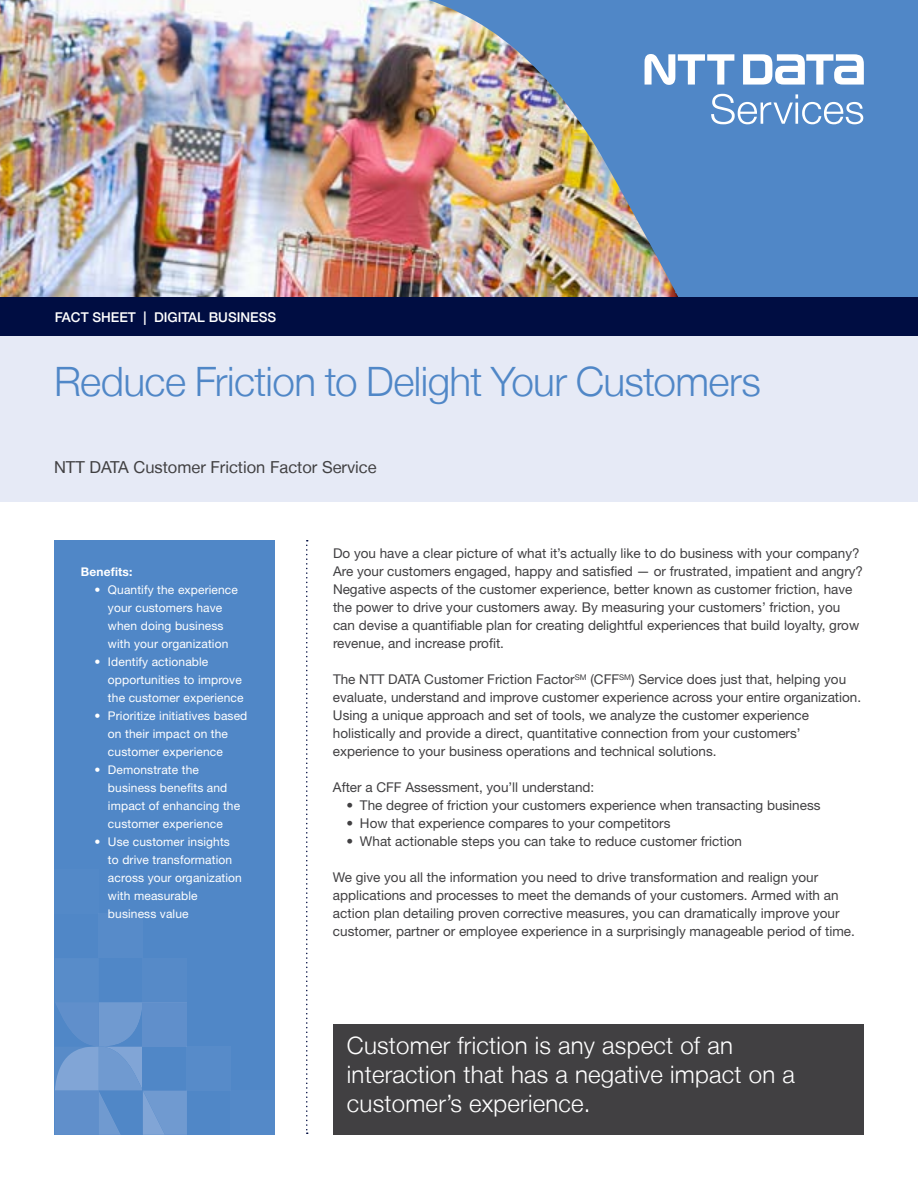
<style>
.page{position:relative;width:918px;height:1188px;background:#fff}
.page>*{position:absolute;margin:0;border:0;box-sizing:border-box;transform-origin:0 0}
.t1{font:300 40.5px "Helvetica Neue LT";letter-spacing:-.015em;color:#5087c7}
.t2{font:300 24px/28.8px "Helvetica Neue LT";letter-spacing:.01em;color:#fff}
.t3{font:16.5px "Helvetica Neue LT";color:#414042}
.t4{font:13.5px/18px "Helvetica Neue LT Std";color:#414042}
.t5{font:500 13.5px "Helvetica Neue LT";color:#fff}
.t6{font:12px/18px "Helvetica Neue LT Std";letter-spacing:.01em;color:#fff}
.t7{font:700 12px "Helvetica Neue LT Std";letter-spacing:.01em;color:#fff}
</style>
<div class="page">
<img style="left:0;top:0;width:369px;height:297px">
<div style="left:55px;top:540px;width:220px;height:595px;background:#5087c7"></div>
<div style="left:333px;top:1024px;width:531px;height:111px;background:#414042"></div>
<img style="left:369px;top:0;width:549px;height:297px">
<svg style="left:306px;top:540px;width:2px;height:594px"></svg>
<div style="left:0;top:321px;width:918px;height:181px;background:#e6eaf6"></div>
<div style="left:0;top:297px;width:918px;height:39px;background:#000d42"></div>
<div style="left:231px;top:1091px;width:44px;height:44px;background:#5489c8"></div>
<div style="left:187px;top:1046px;width:44px;height:45px;background:#578bc9"></div>
<svg style="left:55px;top:1002px;width:132px;height:133px"></svg>
<div style="left:143px;top:958px;width:44px;height:44px;background:#568ac8"></div>
<div style="left:99px;top:914px;width:44px;height:44px;background:#578bc9"></div>
<svg style="left:711px;top:94px;width:152px;height:30px"></svg>
<svg style="left:743px;top:54px;width:121px;height:31px"></svg>
<svg style="left:645px;top:54px;width:89px;height:31px"></svg>
<p class="t5" style="left:55px;top:309px;width:223px">FACT SHEET | DIGITAL BUSINESS</p>
<h1 class="t1" style="left:54px;top:357px;width:709px">Reduce Friction to Delight Your Customers</h1>
<p class="t3" style="left:54px;top:458px;width:324px">NTT DATA Customer Friction Factor Service</p>
<p class="t7" style="left:81px;top:564px;width:53px">Benefits:</p>
<p class="t6" style="left:94px;top:581px;width:145px;text-align:center">• Quantify the experience your customers have when doing business<br>with your organization</p>
<p class="t6" style="left:108px;top:653px;width:137px;text-indent:-14px">• Identify actionable opportunities to improve the customer experience</p>
<p class="t6" style="left:108px;top:707px;width:141px;text-indent:-14px">• Prioritize initiatives based on their impact on the customer experience</p>
<p class="t6" style="left:108px;top:761px;width:134px;text-indent:-14px">• Demonstrate the business benefits and impact of enhancing the customer experience</p>
<p class="t6" style="left:108px;top:833px;width:135px;text-indent:-14px">• Use customer insights to drive transformation across your organization with measurable business value</p>
<p class="t4" style="left:333px;top:544px;width:532px">Do you have a clear picture of what it’s actually like to do business with your company?<br>Are your customers engaged, happy and satisfied — or frustrated, impatient and angry?<br>Negative aspects of the customer experience, better known as customer friction, have the power to drive your customers away. By measuring your customers’ friction, you can devise a quantifiable plan for creating delightful experiences that build loyalty, grow revenue, and increase profit.</p>
<p class="t4" style="left:333px;top:670px;width:530px">The NTT DATA Customer Friction Factor<sup>SM</sup> (CFF<sup>SM</sup>) Service does just that, helping you evaluate, understand and improve customer experience across your entire organization.<br>Using a unique approach and set of tools, we analyze the customer experience holistically and provide a direct, quantitative connection from your customers’ experience to your business operations and technical solutions.</p>
<p class="t4" style="left:333px;top:778px;width:263px">After a CFF Assessment, you’ll understand:</p>
<p class="t4" style="left:346px;top:796px;width:476px">• The degree of friction your customers experience when transacting business</p>
<p class="t4" style="left:346px;top:814px;width:326px">• How that experience compares to your competitors</p>
<p class="t4" style="left:346px;top:832px;width:397px">• What actionable steps you can take to reduce customer friction</p>
<p class="t4" style="left:333px;top:868px;width:523px">We give you all the information you need to drive transformation and realign your applications and processes to meet the demands of your customers. Armed with an action plan detailing proven corrective measures, you can dramatically improve your customer, partner or employee experience in a surprisingly manageable period of time.</p>
<h2 class="t2" style="left:347px;top:1031px;width:449px">Customer friction is any aspect of an interaction that has a negative impact on a customer’s experience.</h2>
</div>
